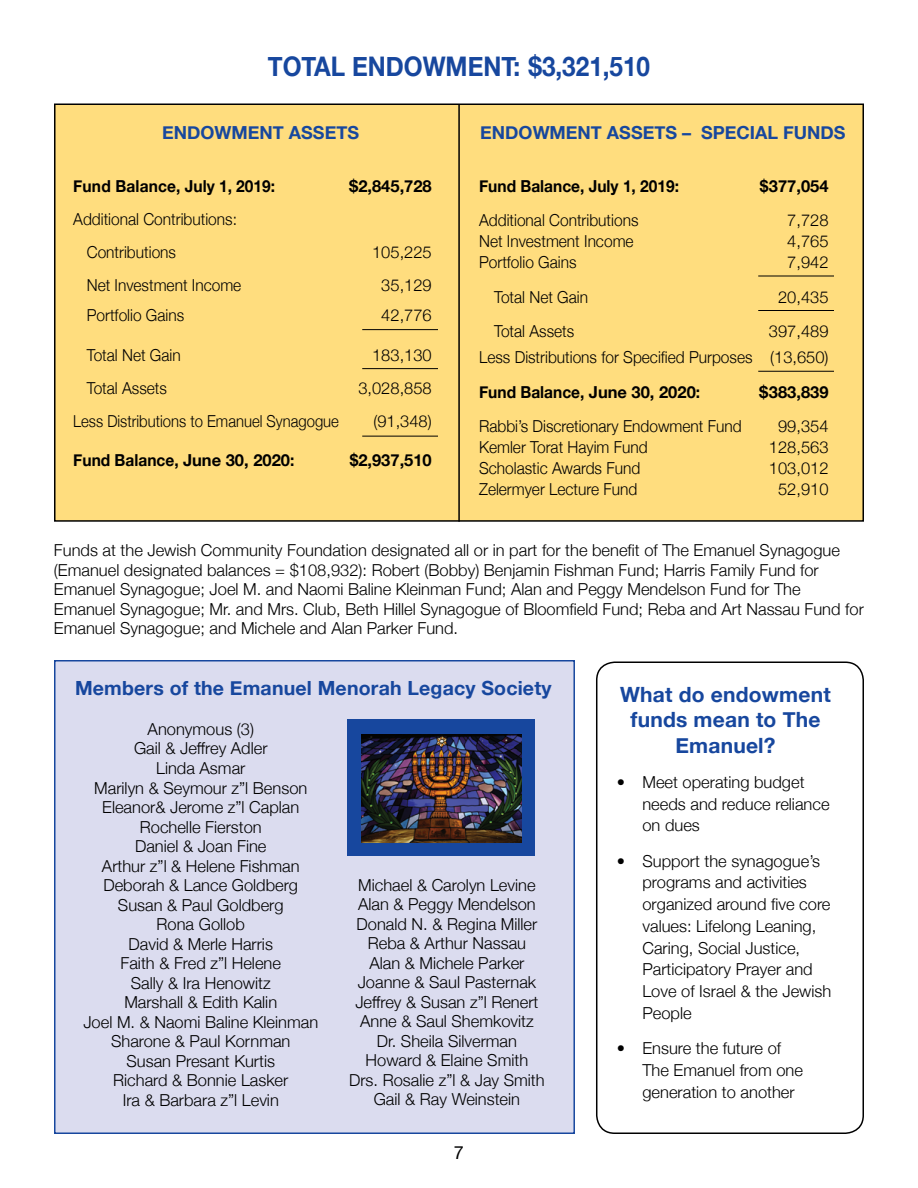
<style>
.page{position:relative;width:918px;height:1188px;background:#fff}
.page>*{position:absolute;margin:0;border:0;box-sizing:border-box;transform-origin:0 0}
.t1{font:700 27px "Helvetica Neue";color:#17479e;scale:.9 1}
.t2{font:700 21px/25.5px "Helvetica Neue";letter-spacing:.01em;color:#17479e;text-align:center}
.t3{font:700 19.5px "Helvetica Neue";letter-spacing:.01em;color:#17479e}
.t4{font:700 18px "Helvetica Neue";color:#17479e}
.t5{font:18px "Helvetica Neue";color:#000}
.t6{font:300 16.5px/19.5px "Helvetica Neue";color:#000}
.t7{font:300 16.5px/33px "Helvetica Neue";color:#000;scale:.94 1}
.t8{font:700 16.5px "Helvetica Neue";color:#000;scale:.94 1}
.t9{font:300 16.5px "Helvetica Neue";color:#000;scale:.9 1}
.t10{font:700 16.5px "Helvetica Neue";color:#000}
</style>
<div class="page">
<div style="left:54px;top:660px;width:521px;height:474px;background:#dbdcef;border:2px solid #17479e"></div>
<div style="left:347px;top:719px;width:188px;height:137px;background:#17479e"></div>
<img style="left:362px;top:735px;width:159px;height:108px">
<div style="left:55px;top:104px;width:808px;height:417px;background:#ffdd7e"></div>
<div style="left:54px;top:104px;width:810px;height:418px;border:2px solid #000"></div>
<hr style="left:458px;top:105px;width:2px;height:417px;background:#000">
<hr style="left:758px;top:276px;width:76px;height:1px;background:#000">
<hr style="left:758px;top:310px;width:76px;height:1px;background:#000">
<hr style="left:758px;top:371px;width:76px;height:1px;background:#000">
<hr style="left:362px;top:329px;width:76px;height:1px;background:#000">
<hr style="left:362px;top:368px;width:76px;height:1px;background:#000">
<hr style="left:362px;top:436px;width:76px;height:1px;background:#000">
<div style="left:596px;top:662px;width:268px;height:472px;border:2px solid #000;border-radius:18px"></div>
<h1 class="t1" style="left:268px;top:45px;width:426px">TOTAL ENDOWMENT: $3,321,510</h1>
<p class="t4" style="left:162px;top:119px;width:198px">ENDOWMENT ASSETS</p>
<p class="t8" style="left:73px;top:173px;width:216px">Fund Balance, July 1, 2019:</p>
<p class="t10" style="left:349px;top:173px;width:84px">$2,845,728</p>
<p class="t7" style="left:87px;top:201px;width:161px;text-indent:-13px">Additional Contributions:<br>Contributions</p>
<p class="t6" style="left:372px;top:241px;width:61px">105,225</p>
<p class="t7" style="left:87px;top:267px;width:166px">Net Investment Income</p>
<p class="t6" style="left:381px;top:274px;width:52px">35,129</p>
<p class="t7" style="left:87px;top:298px;width:105px">Portfolio Gains</p>
<p class="t6" style="left:381px;top:304px;width:52px">42,776</p>
<p class="t7" style="left:87px;top:337px;width:101px">Total Net Gain</p>
<p class="t6" style="left:372px;top:344px;width:61px">183,130</p>
<p class="t7" style="left:87px;top:370px;width:87px">Total Assets</p>
<p class="t6" style="left:358px;top:377px;width:75px">3,028,858</p>
<p class="t9" style="left:73px;top:407px;width:297px">Less Distributions to Emanuel Synagogue</p>
<p class="t6" style="left:373px;top:410px;width:60px">(91,348)</p>
<p class="t8" style="left:73px;top:447px;width:237px">Fund Balance, June 30, 2020:</p>
<p class="t8" style="left:350px;top:447px;width:89px">$2,937,510</p>
<p class="t4" style="left:480px;top:119px;width:367px">ENDOWMENT ASSETS – SPECIAL FUNDS</p>
<p class="t8" style="left:479px;top:173px;width:214px">Fund Balance, July 1, 2019:</p>
<p class="t8" style="left:760px;top:173px;width:75px">$377,054</p>
<p class="t7" style="left:479px;top:203px;width:171px">Additional Contributions</p>
<p class="t6" style="left:787px;top:209px;width:43px">7,728</p>
<p class="t7" style="left:479px;top:224px;width:166px">Net Investment Income</p>
<p class="t6" style="left:787px;top:230px;width:43px">4,765</p>
<p class="t7" style="left:479px;top:245px;width:105px">Portfolio Gains</p>
<p class="t6" style="left:787px;top:251px;width:43px">7,942</p>
<p class="t7" style="left:494px;top:279px;width:101px">Total Net Gain</p>
<p class="t6" style="left:778px;top:286px;width:52px">20,435</p>
<p class="t7" style="left:494px;top:314px;width:87px">Total Assets</p>
<p class="t6" style="left:479px;top:317px;width:351px;line-height:26.4px;text-align:right">397,489<br>Less Distributions for Specified Purposes (13,650)</p>
<p class="t8" style="left:479px;top:379px;width:237px">Fund Balance, June 30, 2020:</p>
<p class="t10" style="left:759px;top:379px;width:71px">$383,839</p>
<p class="t7" style="left:479px;top:409px;width:281px">Rabbi’s Discretionary Endowment Fund</p>
<p class="t6" style="left:778px;top:416px;width:52px">99,354</p>
<p class="t7" style="left:479px;top:430px;width:181px">Kemler Torat Hayim Fund</p>
<p class="t6" style="left:769px;top:437px;width:61px">128,563</p>
<p class="t7" style="left:479px;top:451px;width:173px">Scholastic Awards Fund</p>
<p class="t6" style="left:769px;top:458px;width:61px">103,012</p>
<p class="t7" style="left:479px;top:472px;width:170px">Zelermyer Lecture Fund</p>
<p class="t6" style="left:778px;top:479px;width:52px">52,910</p>
<p class="t6" style="left:54px;top:540px;width:811px">Funds at the Jewish Community Foundation designated all or in part for the benefit of The Emanuel Synagogue (Emanuel designated balances = $108,932): Robert (Bobby) Benjamin Fishman Fund; Harris Family Fund for Emanuel Synagogue; Joel M. and Naomi Baline Kleinman Fund; Alan and Peggy Mendelson Fund for The Emanuel Synagogue; Mr. and Mrs. Club, Beth Hillel Synagogue of Bloomfield Fund; Reba and Art Nassau Fund for Emanuel Synagogue; and Michele and Alan Parker Fund.</p>
<p class="t3" style="left:75px;top:673px;width:478px">Members of the Emanuel Menorah Legacy Society</p>
<p class="t6" style="left:83px;top:718px;width:236px;text-align:center">Anonymous (3)<br>Gail &amp; Jeffrey Adler<br>Linda Asmar<br>Marilyn &amp; Seymour z”l Benson<br>Eleanor&amp; Jerome z”l Caplan<br>Rochelle Fierston<br>Daniel &amp; Joan Fine<br>Arthur z”l &amp; Helene Fishman<br>Deborah &amp; Lance Goldberg<br>Susan &amp; Paul Goldberg<br>Rona Gollob<br>David &amp; Merle Harris<br>Faith &amp; Fred z”l Helene<br>Sally &amp; Ira Henowitz<br>Marshall &amp; Edith Kalin<br>Joel M. &amp; Naomi Baline Kleinman<br>Sharone &amp; Paul Kornman<br>Susan Presant Kurtis<br>Richard &amp; Bonnie Lasker<br>Ira &amp; Barbara z”l Levin</p>
<p class="t6" style="left:349px;top:874px;width:197px;text-align:center">Michael &amp; Carolyn Levine<br>Alan &amp; Peggy Mendelson<br>Donald N. &amp; Regina Miller<br>Reba &amp; Arthur Nassau<br>Alan &amp; Michele Parker<br>Joanne &amp; Saul Pasternak<br>Jeffrey &amp; Susan z”l Renert<br>Anne &amp; Saul Shemkovitz<br>Dr. Sheila Silverman<br>Howard &amp; Elaine Smith<br>Drs. Rosalie z”l &amp; Jay Smith<br>Gail &amp; Ray Weinstein</p>
<p class="t5" style="left:454px;top:1139px;width:12px">7</p>
<p class="t2" style="left:620px;top:682px;width:212px">What do endowment funds mean to The<br>Emanuel?</p>
<p class="t6" style="left:642px;top:770px;width:189px;line-height:21.8px;text-indent:-25px">• Meet operating budget needs and reduce reliance on dues</p>
<p class="t6" style="left:642px;top:849px;width:190px;line-height:21.8px;text-indent:-25px">• Support the synagogue’s programs and activities organized around five core values: Lifelong Leaning,<br>Caring, Social Justice,<br>Participatory Prayer and<br>Love of Israel &amp; the Jewish<br>People</p>
<p class="t6" style="left:642px;top:1036px;width:162px;line-height:21.8px;text-indent:-25px">• Ensure the future of<br>The Emanuel from one generation to another</p>
</div>
